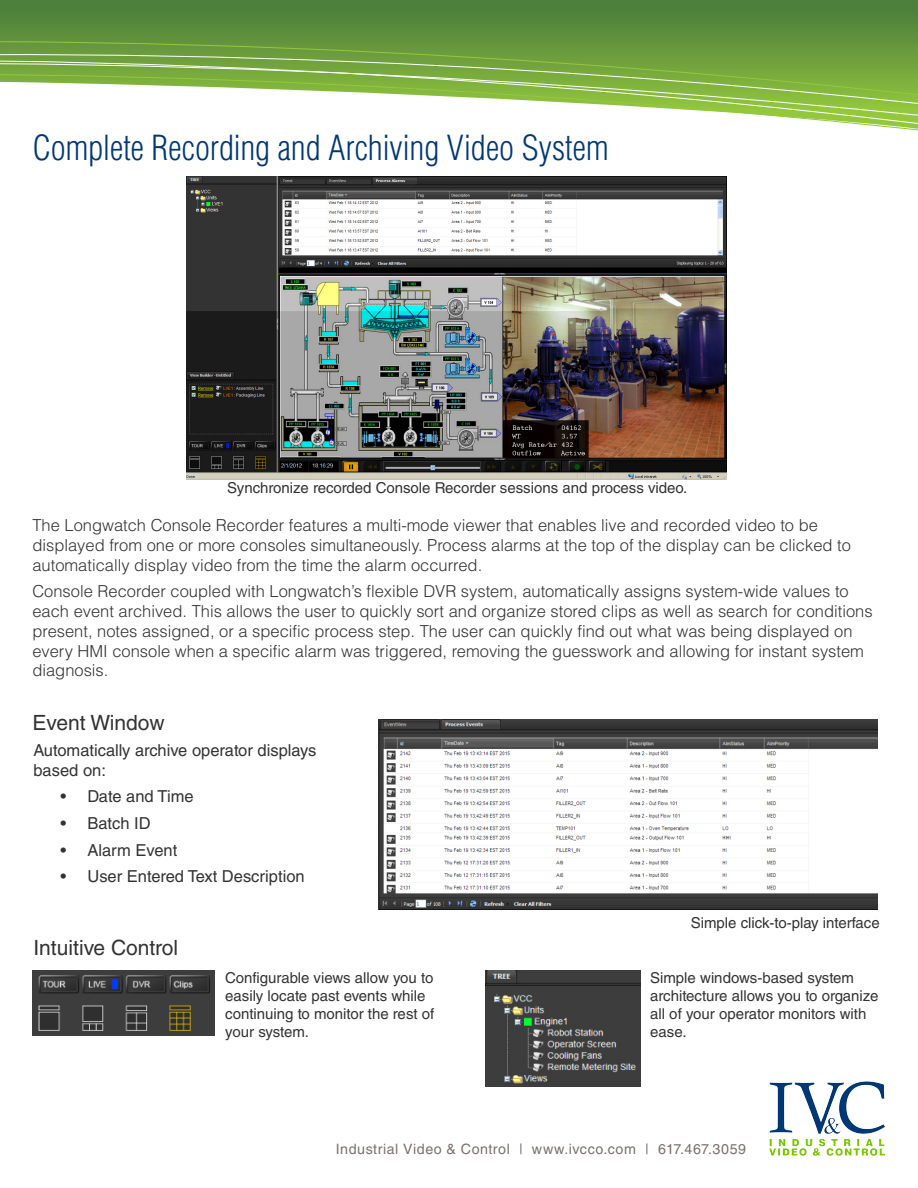
<style>
.page{position:relative;width:918px;height:1188px;background:#fff}
.page>*{position:absolute;margin:0;border:0;box-sizing:border-box;transform-origin:0 0}
.t1{font:300 condensed 33.75px "Helvetica LT Std";color:#003876}
.t2{font:21px "Helvetica LT Std";color:#333}
.t3{font:300 16.5px/19.8px "Helvetica LT Std";color:#333}
.t4{font:16.5px/19.8px "Helvetica LT Std";color:#333}
.t5{font:15px/18px "Helvetica LT Std";color:#333}
.t6{font:14.25px "Helvetica LT Std";letter-spacing:.04em;color:#79716f}
</style>
<div class="page">
<svg style="left:0;top:0;width:918px;height:201px"></svg>
<img style="left:769px;top:1081px;width:116px;height:75px">
<img style="left:378px;top:720px;width:500px;height:189px">
<img style="left:32px;top:970px;width:183px;height:65px">
<img style="left:485px;top:970px;width:155px;height:116px">
<img style="left:187px;top:177px;width:540px;height:302px">
<p class="t1" style="left:32px;top:127px;width:578px">Complete Recording and Archiving Video System</p>
<p class="t5" style="left:227px;top:479px;width:462px">Synchronize recorded Console Recorder sessions and process video.</p>
<p class="t3" style="left:32px;top:515px;width:820px">The Longwatch Console Recorder features a multi-mode viewer that enables live and recorded video to be displayed from one or more consoles simultaneously. Process alarms at the top of the display can be clicked to automatically display video from the time the alarm occurred.</p>
<p class="t3" style="left:32px;top:581px;width:842px">Console Recorder coupled with Longwatch’s flexible DVR system, automatically assigns system-wide values to each event archived. This allows the user to quickly sort and organize stored clips as well as search for conditions present, notes assigned, or a specific process step. The user can quickly find out what was being displayed on every HMI console when a specific alarm was triggered, removing the guesswork and allowing for instant system diagnosis.</p>
<p class="t2" style="left:32px;top:710px;width:134px">Event Window</p>
<p class="t4" style="left:33px;top:740px;width:284px">Automatically archive operator displays based on:</p>
<p class="t4" style="left:60px;top:787px;width:135px">• Date and Time</p>
<p class="t4" style="left:60px;top:813px;width:92px">• Batch ID</p>
<p class="t4" style="left:60px;top:840px;width:118px">• Alarm Event</p>
<p class="t4" style="left:60px;top:866px;width:246px">• User Entered Text Description</p>
<p class="t2" style="left:33px;top:936px;width:146px">Intuitive Control</p>
<p class="t5" style="left:691px;top:914px;width:191px">Simple click-to-play interface</p>
<p class="t5" style="left:225px;top:969px;width:211px">Configurable views allow you to easily locate past events while continuing to monitor the rest of your system.</p>
<p class="t5" style="left:650px;top:969px;width:230px">Simple windows-based system architecture allows you to organize all of your operator monitors with ease.</p>
<p class="t6" style="left:336px;top:1141px;width:412px">Industrial Video &amp; Control | www.ivcco.com | 617.467.3059</p>
</div>
